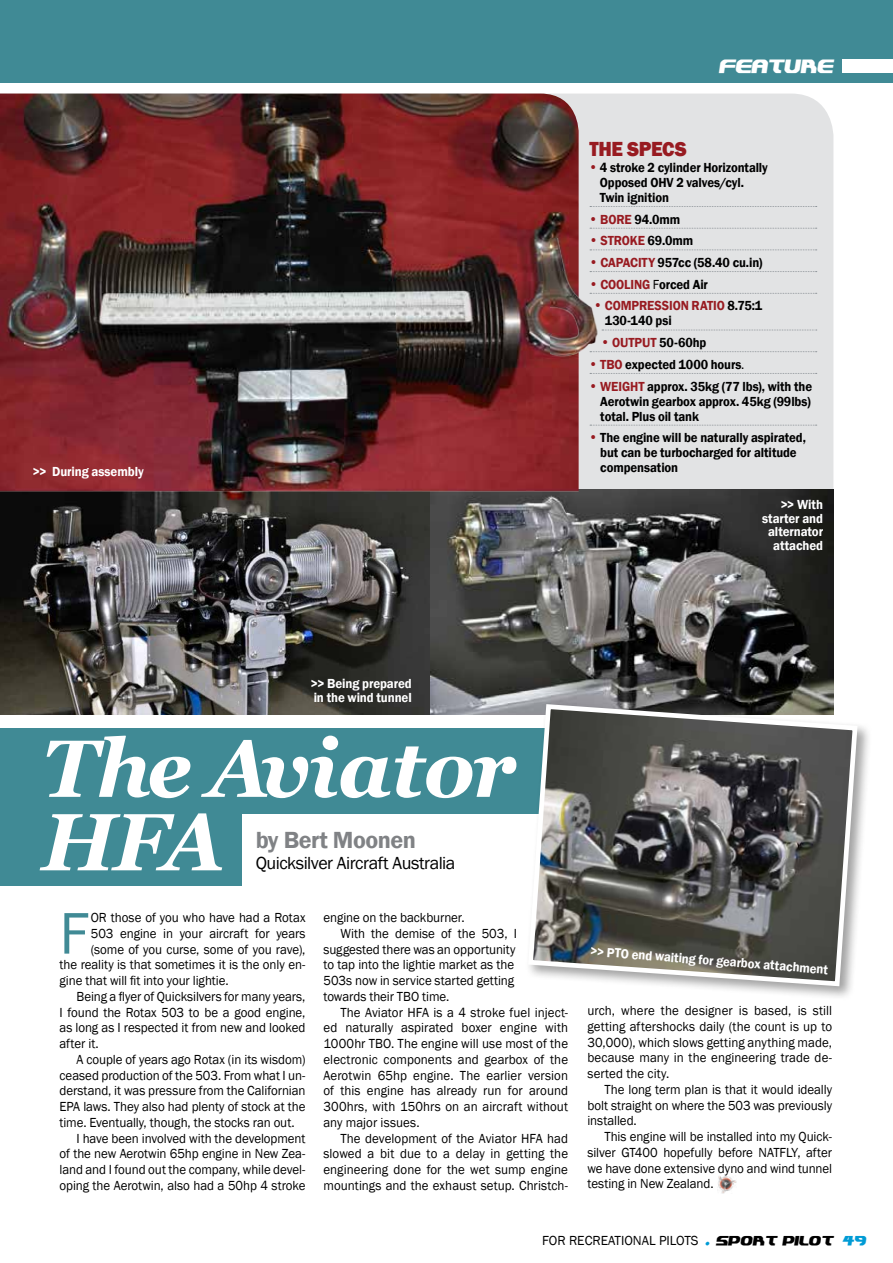
<style>
.page{position:relative;width:893px;height:1263px;background:#fff}
.page>*{position:absolute;margin:0;border:0;box-sizing:border-box;transform-origin:0 0}
.t1{font:italic 700 81px/73.5px "Georgia";letter-spacing:-.02em;color:#fff}
.t2{font:60.75px "Franklin Gothic";color:#408a95;scale:.96 1}
.t3{font:600 24px "Franklin Gothic";letter-spacing:-.02em;color:#808285}
.t4{font:800 21px "Franklin Gothic";letter-spacing:-.015em;color:#981b21;scale:.94 1}
.t5{font:18px "Franklin Gothic";letter-spacing:-.025em;color:#000}
.t6{font:15px "Plastique";letter-spacing:-.01em;color:#fff;scale:.95 1}
.t7{font:13.5px/15.8px "Franklin Gothic";color:#000;text-align:justify;scale:.96 1}
.t8{font:600 13.5px/15px "Franklin Gothic";letter-spacing:-.01em;color:#000;scale:.94 1}
.t9{font:600 13.5px/13.5px "Franklin Gothic";letter-spacing:-.01em;color:#fff;scale:.95 1}
.t10{font:600 13.5px/15px "Franklin Gothic";letter-spacing:-.01em;color:#981b21;scale:.94 1}
.t11{font:13.5px "Franklin Gothic";color:#000}
.s1{font-family:"Century Gothic";font-weight:700;color:#981b21}
.s2{color:#981b21}
.s3{font-family:"Century Gothic";font-weight:700}
.s4{color:#000}
.s5{font-weight:400}
.s6{font-family:"Plastique";font-size:10.5px;color:#009bd5}
.s7{font-family:"Plastique";font-size:10.5px}
</style>
<div class="page">
<div style="left:579px;top:94px;width:254px;height:396px;background:#e2e3e4"></div>
<div style="left:0;top:728px;width:571px;height:86px;background:#408a95"></div>
<div style="left:0;top:810px;width:241px;height:76px;background:#408a95"></div>
<img style="left:718px;top:1176px;width:19px;height:18px">
<img style="left:0;top:492px;width:430px;height:223px">
<img style="left:430px;top:490px;width:403px;height:225px">
<img style="left:1px;top:94px;width:578px;height:398px">
<div style="left:525px;top:701px;width:347px;height:300px;background:#000;opacity:.37"></div>
<svg style="left:526px;top:702px;width:334px;height:287px;background:#6e6f6d"></svg>
<svg style="left:590px;top:206px;width:227px;height:1px"></svg>
<svg style="left:590px;top:228px;width:227px;height:1px"></svg>
<svg style="left:601px;top:249px;width:216px;height:1px"></svg>
<svg style="left:601px;top:271px;width:216px;height:1px"></svg>
<svg style="left:601px;top:293px;width:216px;height:1px"></svg>
<svg style="left:602px;top:330px;width:215px;height:1px"></svg>
<svg style="left:601px;top:351px;width:216px;height:1px"></svg>
<svg style="left:590px;top:373px;width:227px;height:1px"></svg>
<svg style="left:590px;top:425px;width:227px;height:1px"></svg>
<div style="left:0;top:0;width:893px;height:83px;background:#408a95"></div>
<div style="left:842px;top:60px;width:51px;height:13px;background:#fff"></div>
<img style="left:551px;top:238px;width:50px;height:126px">
<img style="left:0;top:81px;width:1px;height:540px">
<p class="t9" style="left:33px;top:465px;width:119px">&gt;&gt; During assembly</p>
<p class="t6" style="left:719px;top:59px;width:122px">FEATURE</p>
<h3 class="t4" style="left:590px;top:135px;width:105px">THE SPECS</h3>
<p class="t8" style="left:600px;top:160px;width:180px;text-indent:-10px"><span class="s1">•</span> 4 stroke 2 cylinder Horizontally<br>Opposed OHV 2 valves/cyl.<br>Twin ignition</p>
<p class="t8" style="left:590px;top:212px;width:98px"><span class="s1">•</span> <span class="s2">BORE</span> 94.0mm</p>
<p class="t10" style="left:590px;top:233px;width:112px"><span class="s3">•</span> STROKE <span class="s4">69.0mm</span></p>
<p class="t8" style="left:590px;top:255px;width:185px"><span class="s1">•</span> <span class="s2">CAPACITY</span> 957cc (58.40 cu.in)</p>
<p class="t8" style="left:590px;top:277px;width:127px"><span class="s1">•</span> <span class="s2">COOLING</span> <span class="s5">F</span>orced Air</p>
<p class="t10" style="left:605px;top:299px;width:169px;text-indent:-11px"><span class="s3">•</span> COMPRESSION RATIO <span class="s4">8.75:1<br>130-140 psi</span></p>
<p class="t8" style="left:602px;top:335px;width:113px"><span class="s1">•</span> <span class="s2">OUTPUT</span> 50-60hp</p>
<p class="t8" style="left:590px;top:357px;width:166px"><span class="s1">•</span> <span class="s2">TBO</span> expected 1000 hours<span class="s5">.</span></p>
<p class="t8" style="left:600px;top:379px;width:227px;text-align:justify;text-indent:-11px"><span class="s1">•</span> <span class="s2">WEIGHT</span> approx. 35kg (77 lbs), with the Aerotwin gearbox approx. 45kg (99lbs) total. Plus oil tank</p>
<p class="t8" style="left:600px;top:430px;width:220px;text-indent:-11px"><span class="s1">•</span> The engine will be naturally aspirated, but can be turbocharged for altitude compensation</p>
<p class="t9" style="left:762px;top:498px;width:66px;text-align:right">&gt;&gt; With starter and alternator attached</p>
<p class="t9" style="left:310px;top:677px;width:108px">&gt;&gt; Being prepared in the wind tunnel</p>
<h1 class="t1" style="left:42px;top:732px;width:476px">The Aviator<br>HFA</h1>
<h3 class="t3" style="left:256px;top:826px;width:162px">by Bert Moonen</h3>
<h3 class="t5" style="left:256px;top:852px;width:201px">Quicksilver Aircraft Australia</h3>
<h2 class="t2" style="left:60px;top:896px;width:32px">F</h2>
<p class="t7" style="left:91px;top:910px;width:225px">OR those of you who have had a Rotax</p>
<p class="t7" style="left:91px;top:926px;width:225px">503 engine in your aircraft for years</p>
<p class="t7" style="left:91px;top:941px;width:225px">(some of you curse, some of you rave),</p>
<p class="t7" style="left:60px;top:957px;width:258px">the reality is that sometimes it is the only en-</p>
<p class="t7" style="left:60px;top:973px;width:178px">gine that will fit into your lightie.</p>
<p class="t7" style="left:77px;top:989px;width:240px">Being a flyer of Quicksilvers for many years,</p>
<p class="t7" style="left:60px;top:1004px;width:258px">I found the Rotax 503 to be a good engine,</p>
<p class="t7" style="left:60px;top:1020px;width:258px">as long as I respected it from new and looked</p>
<p class="t7" style="left:60px;top:1036px;width:42px">after it.</p>
<p class="t7" style="left:77px;top:1052px;width:240px">A couple of years ago Rotax (in its wisdom)</p>
<p class="t7" style="left:60px;top:1067px;width:258px">ceased production of the 503. From what I un-</p>
<p class="t7" style="left:60px;top:1083px;width:258px">derstand, it was pressure from the Californian</p>
<p class="t7" style="left:60px;top:1099px;width:258px">EPA laws. They also had plenty of stock at the</p>
<p class="t7" style="left:60px;top:1115px;width:246px">time. Eventually, though, the stocks ran out.</p>
<p class="t7" style="left:77px;top:1130px;width:240px">I have been involved with the development</p>
<p class="t7" style="left:60px;top:1146px;width:258px">of the new Aerotwin 65hp engine in New Zea-</p>
<p class="t7" style="left:60px;top:1162px;width:258px">land and I found out the company, while devel-</p>
<p class="t7" style="left:60px;top:1178px;width:258px">oping the Aerotwin, also had a 50hp 4 stroke</p>
<p class="t7" style="left:323px;top:910px;width:149px">engine on the backburner.</p>
<p class="t7" style="left:340px;top:926px;width:185px">With the demise of the 503, I</p>
<p class="t7" style="left:323px;top:941px;width:202px">suggested there was an opportunity</p>
<p class="t7" style="left:323px;top:957px;width:200px">to tap into the lightie market as the</p>
<p class="t7" style="left:323px;top:973px;width:200px">503s now in service started getting</p>
<p class="t7" style="left:323px;top:989px;width:133px">towards their TBO time.</p>
<p class="t7" style="left:340px;top:1004px;width:239px">The Aviator HFA is a 4 stroke fuel inject-</p>
<p class="t7" style="left:323px;top:1020px;width:256px">ed naturally aspirated boxer engine with</p>
<p class="t7" style="left:323px;top:1036px;width:256px">1000hr TBO. The engine will use most of the</p>
<p class="t7" style="left:323px;top:1052px;width:256px">electronic components and gearbox of the</p>
<p class="t7" style="left:323px;top:1067px;width:256px">Aerotwin 65hp engine. The earlier version</p>
<p class="t7" style="left:323px;top:1083px;width:256px">of this engine has already run for around</p>
<p class="t7" style="left:323px;top:1099px;width:256px">300hrs, with 150hrs on an aircraft without</p>
<p class="t7" style="left:323px;top:1115px;width:102px">any major issues.</p>
<p class="t7" style="left:340px;top:1130px;width:239px">The development of the Aviator HFA had</p>
<p class="t7" style="left:323px;top:1146px;width:256px">slowed a bit due to a delay in getting the</p>
<p class="t7" style="left:323px;top:1162px;width:256px">engineering done for the wet sump engine</p>
<p class="t7" style="left:323px;top:1178px;width:256px">mountings and the exhaust setup. Christch-</p>
<p class="t9" style="left:591px;top:945px;width:253px;rotate:4deg">&gt;&gt; PTO end waiting for gearbox attachment</p>
<p class="t7" style="left:587px;top:1003px;width:256px">urch, where the designer is based, is still getting aftershocks daily (the count is up to 30,000), which slows getting anything made, because many in the engineering trade de&shy;serted the city.</p>
<p class="t7" style="left:587px;top:1082px;width:256px;text-indent:17px">The long term plan is that it would ideally bolt straight on where the 503 was previously installed.</p>
<p class="t7" style="left:587px;top:1129px;width:256px;text-indent:17px">This engine will be installed into my Quick&shy;silver GT400 hopefully before NATFLY, after we have done extensive dyno and wind tunnel testing in New Zealand.</p>
<p class="t11" style="left:542px;top:1232px;width:326px">FOR RECREATIONAL PILOTS <span class="s6">.</span> <span class="s7">SPORT PILOT</span> <span class="s6">49</span></p>
</div>
